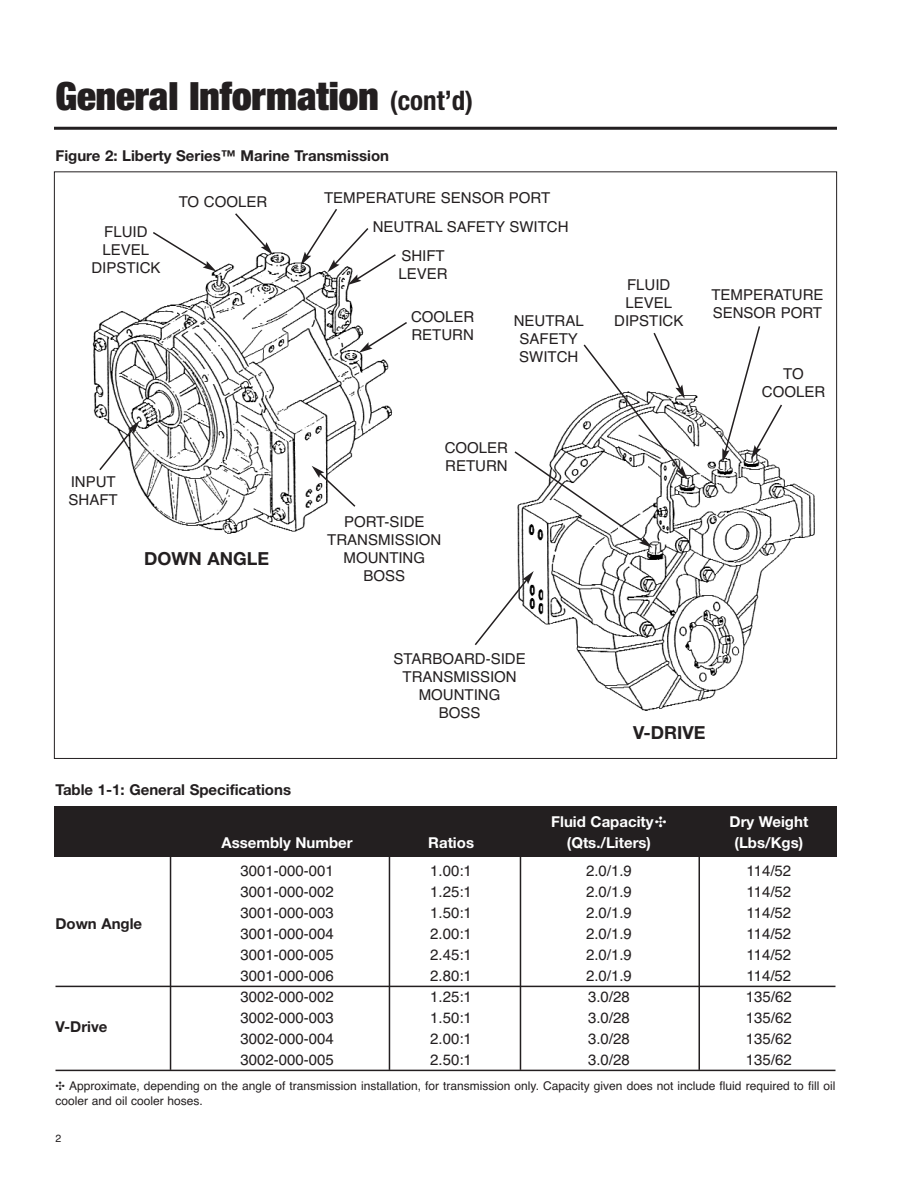
<style>
.page{position:relative;width:918px;height:1188px;background:#fff}
.page>*{position:absolute;margin:0;border:0;box-sizing:border-box;transform-origin:0 0}
.t1{font:900 expanded 39px "Helvetica Neue";color:#231f20}
.t2{font:700 18px "Helvetica Neue";color:#231f20}
.t3{font:15px/18px "Helvetica";color:#231f20}
.t4{font:700 15px "Helvetica Neue";color:#231f20}
.t5{font:700 15px "Helvetica Neue";color:#fff}
.t6{font:12px/15px "Helvetica";color:#231f20}
.t7{font:10.5px "Helvetica";color:#231f20}
.s1{font-weight:700;font-stretch:condensed;font-size:27px}
</style>
<div class="page">
<img style="left:517px;top:395px;width:298px;height:316px">
<hr style="left:54px;top:127px;width:783px;height:3px;background:#231f20">
<div style="left:54px;top:807px;width:783px;height:50px;background:#231f20"></div>
<hr style="left:56px;top:986px;width:780px;height:1px;background:#231f20">
<hr style="left:56px;top:1070px;width:780px;height:1px;background:#231f20">
<hr style="left:170px;top:842px;width:1px;height:228px;background:#231f20">
<hr style="left:389px;top:842px;width:1px;height:228px;background:#231f20">
<hr style="left:520px;top:842px;width:1px;height:228px;background:#231f20">
<hr style="left:699px;top:842px;width:1px;height:228px;background:#231f20">
<img style="left:92px;top:252px;width:301px;height:282px">
<svg style="left:151px;top:232px;width:66px;height:40px"></svg>
<svg style="left:234px;top:213px;width:39px;height:42px"></svg>
<svg style="left:301px;top:209px;width:95px;height:76px"></svg>
<svg style="left:359px;top:321px;width:48px;height:32px"></svg>
<svg style="left:312px;top:466px;width:45px;height:42px"></svg>
<svg style="left:98px;top:421px;width:42px;height:51px"></svg>
<svg style="left:474px;top:571px;width:60px;height:76px"></svg>
<svg style="left:722px;top:326px;width:62px;height:137px"></svg>
<svg style="left:514px;top:332px;width:174px;height:216px"></svg>
<h1 class="t1" style="left:56px;top:82px;width:419px">General Information <span class="s1">(cont’d)</span></h1>
<p class="t4" style="left:56px;top:150px;width:335px">Figure 2: Liberty Series™ Marine Transmission</p>
<p class="t3" style="left:91px;top:225px;width:71px;text-align:center">FLUID<br>LEVEL<br>DIPSTICK</p>
<p class="t3" style="left:179px;top:194px;width:90px">TO COOLER</p>
<p class="t3" style="left:324px;top:191px;width:228px">TEMPERATURE SENSOR PORT</p>
<p class="t3" style="left:373px;top:219px;width:197px">NEUTRAL SAFETY SWITCH</p>
<p class="t3" style="left:401px;top:248px;width:45px">SHIFT</p>
<p class="t3" style="left:399px;top:266px;width:51px">LEVER</p>
<p class="t3" style="left:411px;top:309px;width:65px">COOLER<br>RETURN</p>
<p class="t3" style="left:625px;top:277px;width:48px">FLUID<br>LEVEL</p>
<p class="t3" style="left:514px;top:313px;width:71px">NEUTRAL</p>
<p class="t3" style="left:614px;top:313px;width:71px">DIPSTICK</p>
<p class="t3" style="left:519px;top:331px;width:61px">SAFETY<br>SWITCH</p>
<p class="t3" style="left:69px;top:475px;width:51px">INPUT<br>SHAFT</p>
<p class="t3" style="left:445px;top:440px;width:65px">COOLER<br>RETURN</p>
<p class="t2" style="left:144px;top:552px;width:126px">DOWN ANGLE</p>
<p class="t3" style="left:327px;top:515px;width:116px;text-align:center">PORT-SIDE<br>TRANSMISSION<br>MOUNTING<br>BOSS</p>
<p class="t3" style="left:711px;top:288px;width:114px">TEMPERATURE<br>SENSOR PORT</p>
<p class="t3" style="left:762px;top:366px;width:65px;text-align:center">TO<br>COOLER</p>
<p class="t3" style="left:394px;top:651px;width:134px;text-align:center">STARBOARD-SIDE<br>TRANSMISSION<br>MOUNTING<br>BOSS</p>
<p class="t4" style="left:56px;top:785px;width:237px">Table 1-1: General Specifications</p>
<p class="t2" style="left:633px;top:726px;width:74px">V-DRIVE</p>
<p class="t5" style="left:551px;top:816px;width:117px">Fluid Capacity✣</p>
<p class="t5" style="left:730px;top:816px;width:80px">Dry Weight</p>
<p class="t4" style="left:55px;top:918px;width:88px">Down Angle</p>
<p class="t4" style="left:55px;top:1021px;width:53px">V-Drive</p>
<p class="t5" style="left:221px;top:837px;width:133px">Assembly Number</p>
<p class="t5" style="left:428px;top:837px;width:47px">Ratios</p>
<p class="t5" style="left:567px;top:837px;width:86px">(Qts./Liters)</p>
<p class="t5" style="left:735px;top:837px;width:70px">(Lbs/Kgs)</p>
<p class="t3" style="left:240px;top:863px;width:95px">3001-000-001</p>
<p class="t3" style="left:430px;top:863px;width:43px">1.00:1</p>
<p class="t3" style="left:586px;top:863px;width:47px">2.0/1.9</p>
<p class="t3" style="left:747px;top:863px;width:46px">114/52</p>
<p class="t3" style="left:240px;top:884px;width:95px">3001-000-002</p>
<p class="t3" style="left:430px;top:884px;width:43px">1.25:1</p>
<p class="t3" style="left:586px;top:884px;width:47px">2.0/1.9</p>
<p class="t3" style="left:747px;top:884px;width:46px">114/52</p>
<p class="t3" style="left:240px;top:905px;width:95px">3001-000-003</p>
<p class="t3" style="left:430px;top:905px;width:43px">1.50:1</p>
<p class="t3" style="left:586px;top:905px;width:47px">2.0/1.9</p>
<p class="t3" style="left:747px;top:905px;width:46px">114/52</p>
<p class="t3" style="left:240px;top:926px;width:95px">3001-000-004</p>
<p class="t3" style="left:430px;top:926px;width:43px">2.00:1</p>
<p class="t3" style="left:586px;top:926px;width:47px">2.0/1.9</p>
<p class="t3" style="left:747px;top:926px;width:46px">114/52</p>
<p class="t3" style="left:240px;top:947px;width:95px">3001-000-005</p>
<p class="t3" style="left:430px;top:947px;width:43px">2.45:1</p>
<p class="t3" style="left:586px;top:947px;width:47px">2.0/1.9</p>
<p class="t3" style="left:747px;top:947px;width:46px">114/52</p>
<p class="t3" style="left:240px;top:968px;width:95px">3001-000-006</p>
<p class="t3" style="left:430px;top:968px;width:43px">2.80:1</p>
<p class="t3" style="left:586px;top:968px;width:47px">2.0/1.9</p>
<p class="t3" style="left:747px;top:968px;width:46px">114/52</p>
<p class="t3" style="left:240px;top:989px;width:95px">3002-000-002</p>
<p class="t3" style="left:430px;top:989px;width:43px">1.25:1</p>
<p class="t3" style="left:588px;top:989px;width:43px">3.0/28</p>
<p class="t3" style="left:746px;top:989px;width:47px">135/62</p>
<p class="t3" style="left:240px;top:1010px;width:95px">3002-000-003</p>
<p class="t3" style="left:430px;top:1010px;width:43px">1.50:1</p>
<p class="t3" style="left:588px;top:1010px;width:43px">3.0/28</p>
<p class="t3" style="left:746px;top:1010px;width:47px">135/62</p>
<p class="t3" style="left:240px;top:1031px;width:95px">3002-000-004</p>
<p class="t3" style="left:430px;top:1031px;width:43px">2.00:1</p>
<p class="t3" style="left:588px;top:1031px;width:43px">3.0/28</p>
<p class="t3" style="left:746px;top:1031px;width:47px">135/62</p>
<p class="t3" style="left:240px;top:1052px;width:95px">3002-000-005</p>
<p class="t3" style="left:430px;top:1052px;width:43px">2.50:1</p>
<p class="t3" style="left:588px;top:1052px;width:43px">3.0/28</p>
<p class="t3" style="left:746px;top:1052px;width:47px">135/62</p>
<p class="t6" style="left:56px;top:1079px;width:781px">✣ Approximate, depending on the angle of transmission installation, for transmission only. Capacity given does not include fluid required to fill oil cooler and oil cooler hoses.</p>
<p class="t7" style="left:56px;top:1135px;width:7px">2</p>
</div>
